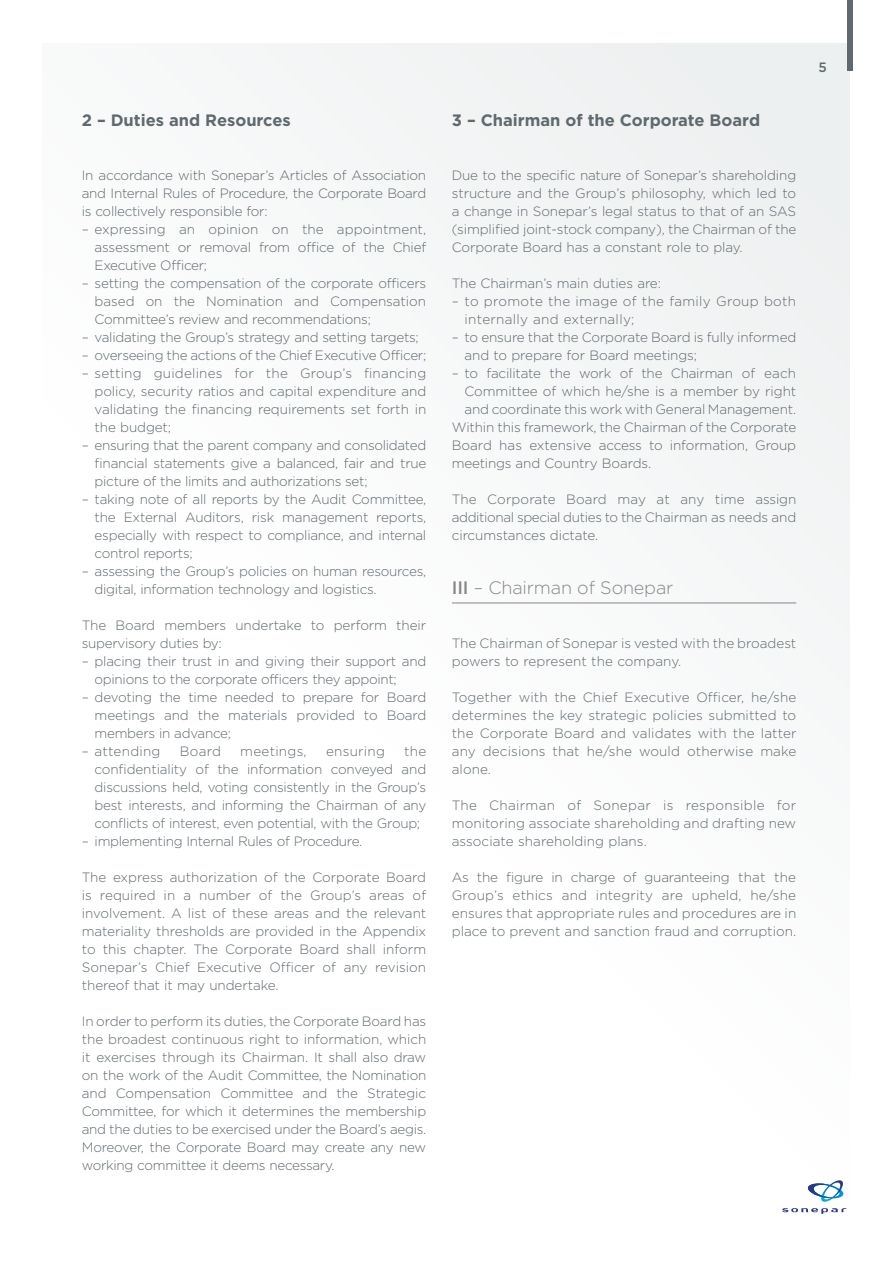
<style>
.page{position:relative;width:893px;height:1263px;background:#fff}
.page>*{position:absolute;margin:0;border:0;box-sizing:border-box;transform-origin:0 0}
.t1{font:300 18px "Gotham HTF";letter-spacing:-.01em;color:#878787}
.t2{font:700 16.5px "Gotham HTF";color:#60696e}
.t3{font:300 13.5px/18px "Gotham HTF";letter-spacing:-.015em;color:#60696e;text-align:justify}
.t4{font:300 13.5px/18px "Gotham HTF";letter-spacing:.025em;color:#60696e}
.t5{font:300 13.5px "Gotham HTF";letter-spacing:.02em;color:#60696e}
.t6{font:500 13.5px "Gotham HTF";color:#60696e}
.s1{font-weight:500}
</style>
<div class="page">
<div style="left:43px;top:43px;width:807px;height:1177px;background:#fbfcfc"></div>
<div style="left:847px;top:0;width:5px;height:71px;background:#60696e"></div>
<hr style="left:452px;top:603px;width:344px;height:1px;background:#878787">
<svg style="left:782px;top:1180px;width:65px;height:34px"></svg>
<p class="t2" style="left:82px;top:111px;width:210px">2 – Duties and Resources</p>
<p class="t3" style="left:82px;top:166px;width:346px">In accordance with Sonepar’s Articles of Association and Internal Rules of Procedure, the Corporate Board is collectively responsible for:</p>
<p class="t3" style="left:95px;top:220px;width:333px;text-indent:-13px">– expressing an opinion on the appointment, assessment or removal from office of the Chief Executive Officer;</p>
<p class="t3" style="left:95px;top:274px;width:333px;text-indent:-13px">– setting the compensation of the corporate officers based on the Nomination and Compensation Committee’s review and recommendations;</p>
<p class="t3" style="left:82px;top:328px;width:338px">– validating the Group’s strategy and setting targets;</p>
<p class="t3" style="left:82px;top:346px;width:346px">– overseeing the actions of the Chief Executive Officer;</p>
<p class="t3" style="left:95px;top:364px;width:333px;text-indent:-13px">– setting guidelines for the Group’s financing policy, security ratios and capital expenditure and validating the financing requirements set forth in the budget;</p>
<p class="t3" style="left:95px;top:436px;width:333px;text-indent:-13px">– ensuring that the parent company and consolidated financial statements give a balanced, fair and true picture of the limits and authorizations set;</p>
<p class="t3" style="left:95px;top:490px;width:333px;text-indent:-13px">– taking note of all reports by the Audit Committee, the External Auditors, risk management reports, especially with respect to compliance, and internal control reports;</p>
<p class="t3" style="left:95px;top:562px;width:333px;text-indent:-13px">– assessing the Group’s policies on human resources, digital, information technology and logistics.</p>
<p class="t3" style="left:82px;top:616px;width:346px">The Board members undertake to perform their supervisory duties by:</p>
<p class="t3" style="left:95px;top:652px;width:333px;text-indent:-13px">– placing their trust in and giving their support and opinions to the corporate officers they appoint;</p>
<p class="t3" style="left:95px;top:688px;width:333px;text-indent:-13px">– devoting the time needed to prepare for Board meetings and the materials provided to Board members in advance;</p>
<p class="t5" style="left:82px;top:744px;width:80px">– attending</p>
<p class="t3" style="left:180px;top:742px;width:43px">Board</p>
<p class="t5" style="left:240px;top:744px;width:68px">meetings,</p>
<p class="t5" style="left:326px;top:744px;width:60px">ensuring</p>
<p class="t3" style="left:95px;top:742px;width:333px;text-indent:310px">the confidentiality of the information conveyed and discussions held, voting consistently in the Group’s best interests, and informing the Chairman of any conflicts of interest, even potential, with the Group;</p>
<p class="t3" style="left:82px;top:832px;width:282px">– implementing Internal Rules of Procedure.</p>
<p class="t3" style="left:82px;top:868px;width:346px">The express authorization of the Corporate Board is required in a number of the Group’s areas of involvement. A list of these areas and the relevant materiality thresholds are provided in the Appendix to this chapter. The Corporate Board shall inform Sonepar’s Chief Executive Officer of any revision thereof that it may undertake.</p>
<p class="t3" style="left:82px;top:1012px;width:346px">In order to perform its duties, the Corporate Board has the broadest continuous right to information, which it exercises through its Chairman. It shall also draw on the work of the Audit Committee, the Nomination and Compensation Committee and the Strategic Committee, for which it determines the membership and the duties to be exercised under the Board’s aegis.<br>Moreover, the Corporate Board may create any new working committee it deems necessary.</p>
<p class="t2" style="left:452px;top:111px;width:310px">3 – Chairman of the Corporate Board</p>
<p class="t3" style="left:452px;top:166px;width:346px">Due to the specific nature of Sonepar’s shareholding structure and the Group’s philosophy, which led to a change in Sonepar’s legal status to that of an SAS (simplified joint-stock company), the Chairman of the Corporate Board has a constant role to play.</p>
<p class="t3" style="left:452px;top:274px;width:211px">The Chairman’s main duties are:</p>
<p class="t4" style="left:465px;top:292px;width:333px;text-indent:-13px">– to promote the image of the family Group both internally and externally;</p>
<p class="t3" style="left:465px;top:328px;width:333px;text-indent:-13px">– to ensure that the Corporate Board is fully informed and to prepare for Board meetings;</p>
<p class="t3" style="left:452px;top:364px;width:346px">– to facilitate the work of the Chairman of each</p>
<p class="t3" style="left:465px;top:382px;width:333px">Committee of which he/she is a member by right</p>
<p class="t3" style="left:465px;top:400px;width:333px">and coordinate this work with General Management.</p>
<p class="t3" style="left:452px;top:418px;width:346px">Within this framework, the Chairman of the Corporate</p>
<p class="t3" style="left:452px;top:436px;width:346px">Board has extensive access to information, Group</p>
<p class="t3" style="left:452px;top:454px;width:201px">meetings and Country Boards.</p>
<p class="t3" style="left:452px;top:490px;width:346px">The Corporate Board may at any time assign additional special duties to the Chairman as needs and circumstances dictate.</p>
<h1 class="t1" style="left:452px;top:578px;width:223px"><span class="s1">III</span> – Chairman of Sonepar</h1>
<p class="t3" style="left:452px;top:634px;width:346px">The Chairman of Sonepar is vested with the broadest powers to represent the company.</p>
<p class="t3" style="left:452px;top:688px;width:346px">Together with the Chief Executive Officer, he/she determines the key strategic policies submitted to the Corporate Board and validates with the latter any decisions that he/she would otherwise make alone.</p>
<p class="t3" style="left:452px;top:796px;width:346px">The Chairman of Sonepar is responsible for monitoring associate shareholding and drafting new associate shareholding plans.</p>
<p class="t3" style="left:452px;top:868px;width:346px">As the figure in charge of guaranteeing that the Group’s ethics and integrity are upheld, he/she ensures that appropriate rules and procedures are in place to prevent and sanction fraud and corruption.</p>
<p class="t6" style="left:818px;top:59px;width:10px">5</p>
</div>
